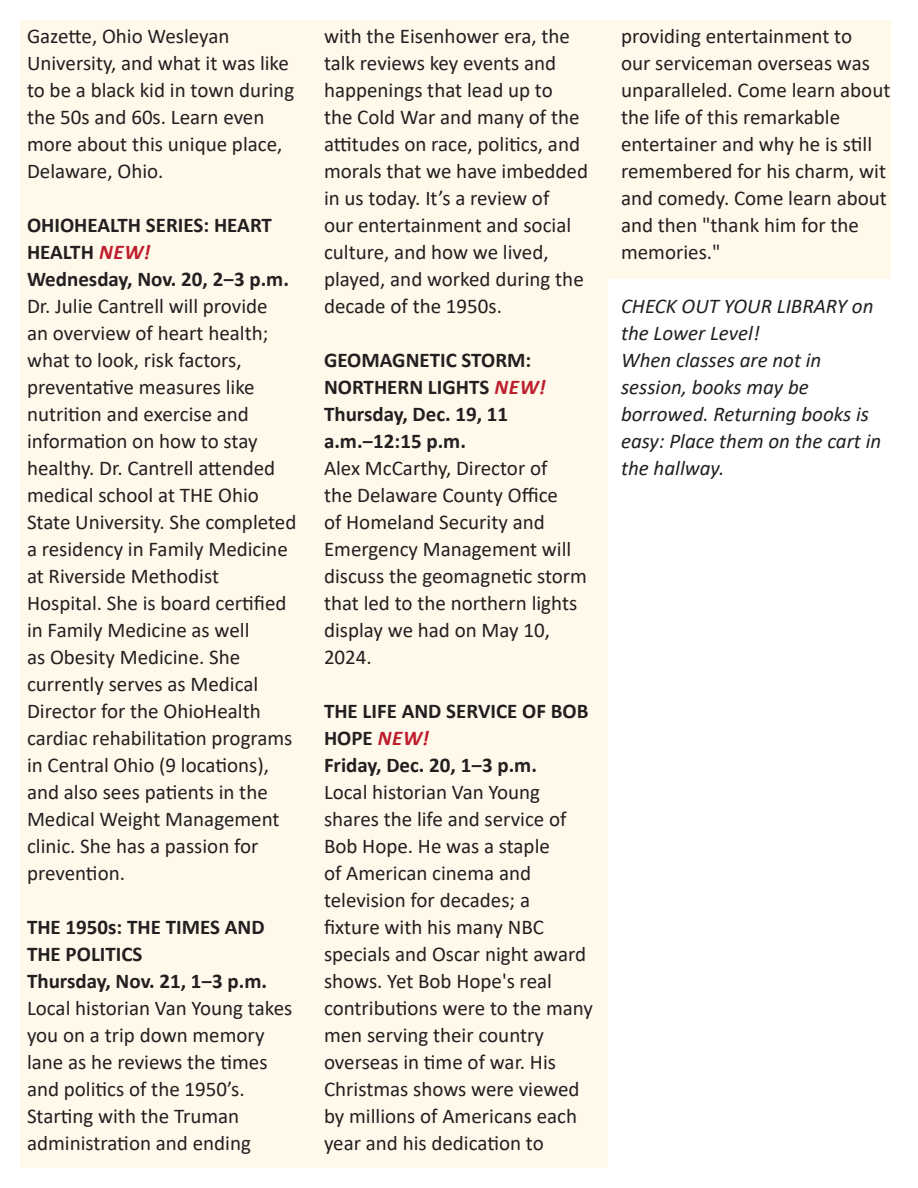
<style>
.page{position:relative;width:918px;height:1188px;background:#fff}
.page>*{position:absolute;margin:0;border:0;box-sizing:border-box;transform-origin:0 0}
.t1{font:21px/27px "Calibri";color:#231f20}
.t2{font:700 21px/27px "Calibri";color:#231f20}
.t3{font:italic 21px/27px "Calibri";color:#231f20}
.s1{font-style:italic;color:#be1d2c}
</style>
<div class="page">
<div style="left:608px;top:20px;width:283px;height:259px;background:#fef9eb"></div>
<div style="left:20px;top:20px;width:588px;height:1148px;background:#fef9eb"></div>
<p class="t1" style="left:27px;top:22px;width:269px">Gazette, Ohio Wesleyan<br>University, and what it was like to be a black kid in town during the 50s and 60s. Learn even more about this unique place,<br>Delaware, Ohio.</p>
<p class="t2" style="left:27px;top:211px;width:247px">OHIOHEALTH SERIES: HEART<br>HEALTH <span class="s1">NEW!</span></p>
<p class="t2" style="left:27px;top:265px;width:264px">Wednesday, Nov. 20, 2‒3 p.m.</p>
<p class="t1" style="left:27px;top:292px;width:271px">Dr. Julie Cantrell will provide<br>an overview of heart health; what to look, risk factors, preventative measures like nutrition and exercise and information on how to stay healthy. Dr. Cantrell attended medical school at THE Ohio<br>State University. She completed a residency in Family Medicine at Riverside Methodist<br>Hospital. She is board certified in Family Medicine as well<br>as Obesity Medicine. She currently serves as Medical<br>Director for the OhioHealth cardiac rehabilitation programs in Central Ohio (9 locations), and also sees patients in the<br>Medical Weight Management clinic. She has a passion for prevention.</p>
<p class="t2" style="left:27px;top:913px;width:239px">THE 1950s: THE TIMES AND<br>THE POLITICS</p>
<p class="t2" style="left:27px;top:967px;width:242px">Thursday, Nov. 21, 1‒3 p.m.</p>
<p class="t1" style="left:27px;top:994px;width:267px">Local historian Van Young takes you on a trip down memory lane as he reviews the times and politics of the 1950’s.<br>Starting with the Truman administration and ending</p>
<p class="t1" style="left:324px;top:22px;width:266px">with the Eisenhower era, the talk reviews key events and happenings that lead up to<br>the Cold War and many of the attitudes on race, politics, and morals that we have imbedded in us today. It’s a review of<br>our entertainment and social culture, and how we lived, played, and worked during the decade of the 1950s.</p>
<p class="t2" style="left:324px;top:346px;width:223px">GEOMAGNETIC STORM:<br>NORTHERN LIGHTS <span class="s1">NEW!</span></p>
<p class="t2" style="left:324px;top:400px;width:186px">Thursday, Dec. 19, 11 a.m.‒12:15 p.m.</p>
<p class="t1" style="left:324px;top:454px;width:265px">Alex McCarthy, Director of<br>the Delaware County Office<br>of Homeland Security and<br>Emergency Management will discuss the geomagnetic storm that led to the northern lights display we had on May 10,<br>2024.</p>
<p class="t2" style="left:324px;top:697px;width:266px">THE LIFE AND SERVICE OF BOB<br>HOPE <span class="s1">NEW!</span></p>
<p class="t2" style="left:324px;top:751px;width:214px">Friday, Dec. 20, 1‒3 p.m.</p>
<p class="t1" style="left:324px;top:778px;width:271px">Local historian Van Young shares the life and service of<br>Bob Hope. He was a staple<br>of American cinema and television for decades; a<br>fixture with his many NBC specials and Oscar night award shows. Yet Bob Hope's real contributions were to the many men serving their country overseas in time of war. His<br>Christmas shows were viewed by millions of Americans each year and his dedication to</p>
<p class="t1" style="left:621px;top:22px;width:271px">providing entertainment to<br>our serviceman overseas was unparalleled. Come learn about the life of this remarkable entertainer and why he is still remembered for his charm, wit and comedy. Come learn about and then "thank him for the memories."</p>
<p class="t3" style="left:621px;top:291px;width:254px">CHECK OUT YOUR LIBRARY on the Lower Level!</p>
<p class="t3" style="left:621px;top:345px;width:262px">When classes are not in session, books may be borrowed. Returning books is easy: Place them on the cart in the hallway.</p>
</div>
